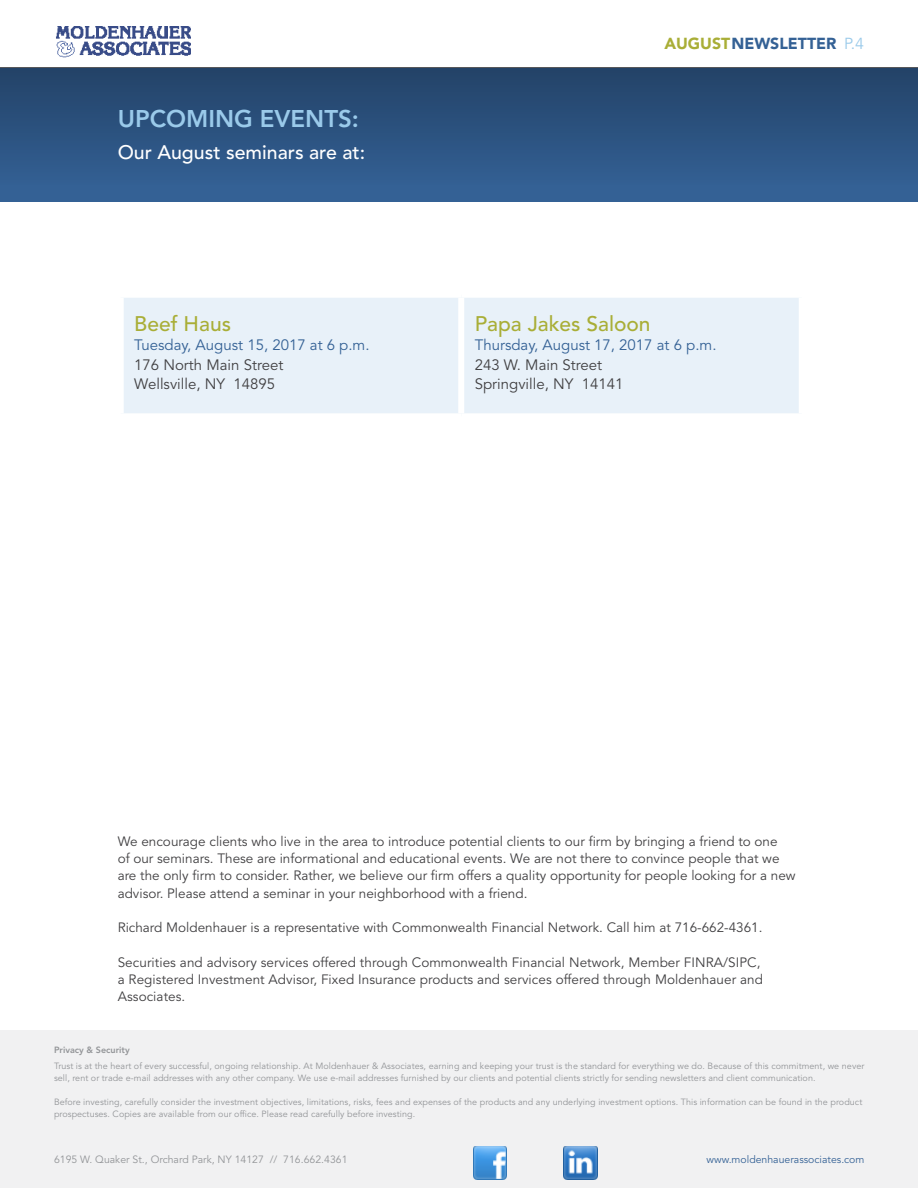
<style>
.page{position:relative;width:918px;height:1188px;background:#fff}
.page>*{position:absolute;margin:0;border:0;box-sizing:border-box;transform-origin:0 0}
.t1{font:800 24px "Avenir LT Std";color:#9acaea}
.t2{font:500 21px "Avenir LT Std";color:#a9ae37}
.t3{font:500 19.5px "Avenir LT Std";color:#fff}
.t4{font:900 15.9px "Avenir LT Std";color:#346195}
.t5{font:15px/19.5px "Avenir LT Std";color:#414042}
.t6{font:15px "Avenir LT Std";color:#346195}
.t7{font:13.5px/17.2px "Avenir LT Std";color:#414042}
.t8{font:10.5px "Avenir LT Std";color:#939598}
.t9{font:10.5px "Avenir LT Std";color:#346195}
.t10{font:9px/12px "Avenir LT Std";letter-spacing:.005em;color:#939598}
.t11{font:800 9px "Avenir LT Std";color:#939598}
.s1{color:#a9ae37}
.s2{font-weight:400;color:#9acaea}
</style>
<div class="page">
<div style="left:0;top:68px;width:918px;height:134px;background:#346195"></div>
<div style="left:0;top:68px;width:918px;height:117px;background:linear-gradient(to bottom,#234267,#335f93)"></div>
<div style="left:0;top:1030px;width:918px;height:158px;background:#f1f1f2"></div>
<div style="left:124px;top:298px;width:675px;height:115px;background:#e8f1f9"></div>
<div style="left:458px;top:298px;width:6px;height:115px;background:#fff"></div>
<img style="left:473px;top:1146px;width:34px;height:34px">
<img style="left:564px;top:1146px;width:34px;height:34px">
<img style="left:56px;top:26px;width:134px;height:32px">
<hr style="left:0;top:67px;width:918px;height:1px;background:#58595b">
<h1 class="t1" style="left:118px;top:105px;width:243px">UPCOMING EVENTS:</h1>
<h3 class="t3" style="left:118px;top:141px;width:249px">Our August seminars are at:</h3>
<h2 class="t2" style="left:134px;top:311px;width:98px">Beef Haus</h2>
<p class="t6" style="left:134px;top:337px;width:237px">Tuesday, August 15, 2017 at 6 p.m.</p>
<p class="t5" style="left:134px;top:355px;width:151px">176 North Main Street<br>Wellsville, NY 14895</p>
<p class="t4" style="left:664px;top:34px;width:201px"><span class="s1">AUGUST</span>NEWSLETTER <span class="s2">P.4</span></p>
<h2 class="t2" style="left:475px;top:311px;width:177px">Papa Jakes Saloon</h2>
<p class="t6" style="left:475px;top:337px;width:243px">Thursday, August 17, 2017 at 6 p.m.</p>
<p class="t5" style="left:475px;top:355px;width:150px">243 W. Main Street<br>Springville, NY 14141</p>
<p class="t7" style="left:118px;top:833px;width:679px">We encourage clients who live in the area to introduce potential clients to our firm by bringing a friend to one<br>of our seminars. These are informational and educational events. We are not there to convince people that we are the only firm to consider. Rather, we believe our firm offers a quality opportunity for people looking for a new advisor. Please attend a seminar in your neighborhood with a friend.</p>
<p class="t7" style="left:118px;top:919px;width:646px">Richard Moldenhauer is a representative with Commonwealth Financial Network. Call him at 716-662-4361.</p>
<p class="t7" style="left:118px;top:954px;width:647px">Securities and advisory services offered through Commonwealth Financial Network, Member FINRA/SIPC, a Registered Investment Advisor, Fixed Insurance products and services offered through Moldenhauer and<br>Associates.</p>
<p class="t11" style="left:54px;top:1044px;width:77px">Privacy &amp; Security</p>
<p class="t10" style="left:54px;top:1060px;width:812px">Trust is at the heart of every successful, ongoing relationship. At Moldenhauer &amp; Associates, earning and keeping your trust is the standard for everything we do. Because of this commitment, we never sell, rent or trade e-mail addresses with any other company. We use e-mail addresses furnished by our clients and potential clients strictly for sending newsletters and client communication.</p>
<p class="t10" style="left:54px;top:1096px;width:810px">Before investing, carefully consider the investment objectives, limitations, risks, fees and expenses of the products and any underlying investment options. This information can be found in the product prospectuses. Copies are available from our office. Please read carefully before investing.</p>
<p class="t8" style="left:54px;top:1154px;width:295px">6195 W. Quaker St., Orchard Park, NY 14127 // 716.662.4361</p>
<p class="t9" style="left:707px;top:1154px;width:159px">www.moldenhauerassociates.com</p>
</div>
